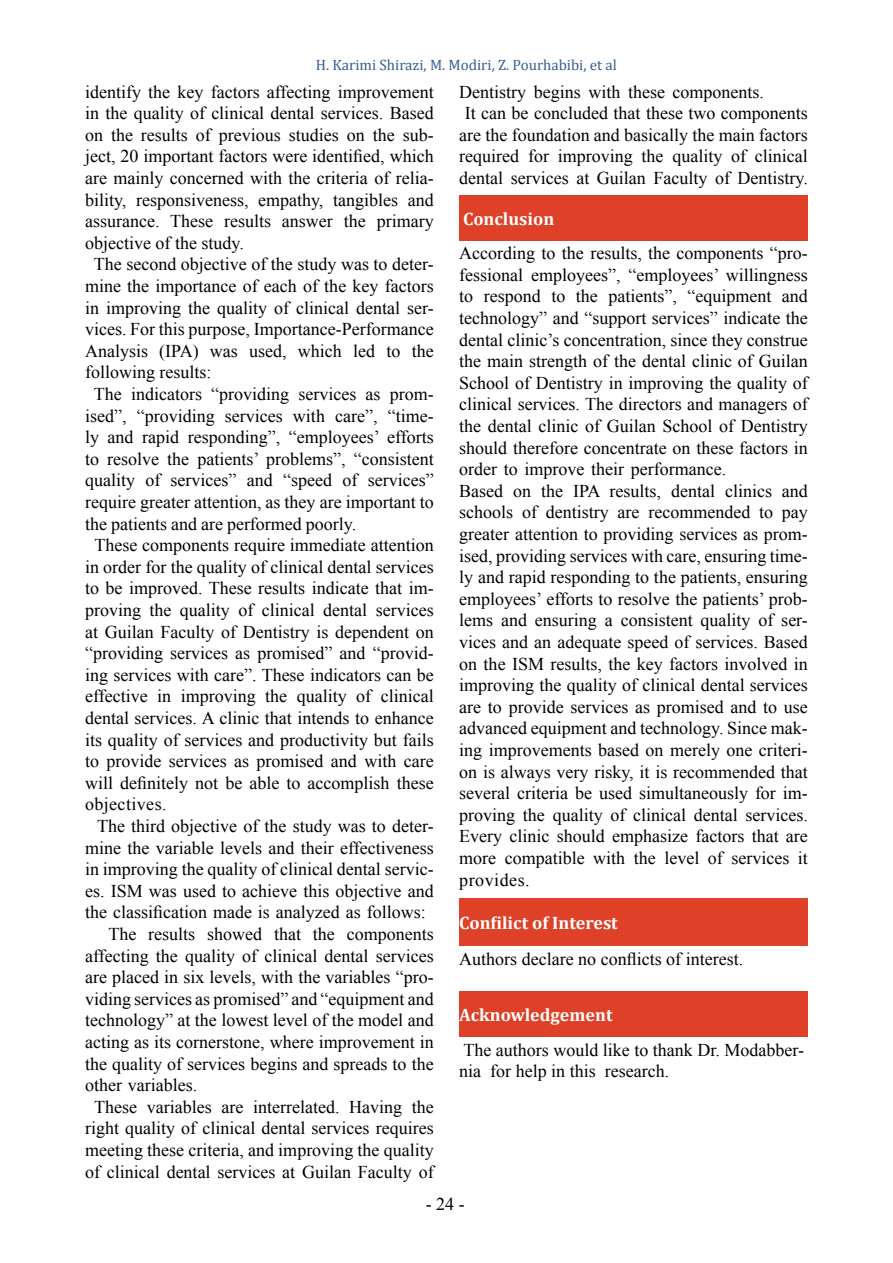
<style>
.page{position:relative;width:893px;height:1263px;background:#fff}
.page>*{position:absolute;margin:0;border:0;box-sizing:border-box;transform-origin:0 0}
.t1{font:18px/21.6px "Times New Roman";color:#000}
.t2{font:700 18px "Cambria";color:#fff}
.t3{font:18px "Times New Roman";letter-spacing:.02em;color:#000}
.t4{font:15px "Cambria";color:#365f91}
</style>
<div class="page">
<div style="left:459px;top:196px;width:349px;height:45px;background:#de4127"></div>
<div style="left:459px;top:898px;width:349px;height:47px;background:#de4127"></div>
<div style="left:459px;top:991px;width:349px;height:45px;background:#de4127"></div>
<p class="t4" style="left:316px;top:56px;width:303px">H. Karimi Shirazi, M. Modiri, Z. Pourhabibi, et al</p>
<p class="t1" style="left:85px;top:80px;width:350px">identify the key factors affecting improvement</p>
<p class="t1" style="left:85px;top:102px;width:350px">in the quality of clinical dental services. Based</p>
<p class="t1" style="left:85px;top:124px;width:350px">on the results of previous studies on the sub-</p>
<p class="t1" style="left:85px;top:145px;width:350px">ject, 20 important factors were identified, which</p>
<p class="t1" style="left:85px;top:167px;width:350px">are mainly concerned with the criteria of relia-</p>
<p class="t1" style="left:85px;top:188px;width:350px">bility, responsiveness, empathy, tangibles and</p>
<p class="t1" style="left:85px;top:210px;width:350px">assurance. These results answer the primary</p>
<p class="t1" style="left:85px;top:232px;width:160px">objective of the study.</p>
<p class="t1" style="left:94px;top:253px;width:341px">The second objective of the study was to deter-</p>
<p class="t1" style="left:85px;top:275px;width:350px">mine the importance of each of the key factors</p>
<p class="t1" style="left:85px;top:296px;width:350px">in improving the quality of clinical dental ser-</p>
<p class="t1" style="left:85px;top:318px;width:350px">vices. For this purpose, Importance-Performance</p>
<p class="t1" style="left:85px;top:340px;width:350px">Analysis (IPA) was used, which led to the</p>
<p class="t1" style="left:85px;top:361px;width:128px">following results:</p>
<p class="t1" style="left:94px;top:383px;width:341px">The indicators “providing services as prom-</p>
<p class="t1" style="left:85px;top:404px;width:350px">ised”, “providing services with care”, “time-</p>
<p class="t1" style="left:85px;top:426px;width:350px">ly and rapid responding”, “employees’ efforts</p>
<p class="t1" style="left:85px;top:448px;width:350px">to resolve the patients’ problems”, “consistent</p>
<p class="t1" style="left:85px;top:469px;width:350px">quality of services” and “speed of services”</p>
<p class="t1" style="left:85px;top:491px;width:350px">require greater attention, as they are important to</p>
<p class="t1" style="left:85px;top:512px;width:273px">the patients and are performed poorly.</p>
<p class="t1" style="left:94px;top:534px;width:341px">These components require immediate attention</p>
<p class="t1" style="left:85px;top:556px;width:350px">in order for the quality of clinical dental services</p>
<p class="t1" style="left:85px;top:577px;width:350px">to be improved. These results indicate that im-</p>
<p class="t1" style="left:85px;top:599px;width:350px">proving the quality of clinical dental services</p>
<p class="t1" style="left:85px;top:620px;width:350px">at Guilan Faculty of Dentistry is dependent on</p>
<p class="t1" style="left:85px;top:642px;width:350px">“providing services as promised” and “provid-</p>
<p class="t1" style="left:85px;top:664px;width:350px">ing services with care”. These indicators can be</p>
<p class="t1" style="left:85px;top:685px;width:350px">effective in improving the quality of clinical</p>
<p class="t1" style="left:85px;top:707px;width:350px">dental services. A clinic that intends to enhance</p>
<p class="t1" style="left:85px;top:728px;width:350px">its quality of services and productivity but fails</p>
<p class="t1" style="left:85px;top:750px;width:350px">to provide services as promised and with care</p>
<p class="t1" style="left:85px;top:772px;width:350px">will definitely not be able to accomplish these</p>
<p class="t3" style="left:85px;top:792px;width:83px">objectives.</p>
<p class="t1" style="left:97px;top:815px;width:338px">The third objective of the study was to deter-</p>
<p class="t1" style="left:85px;top:836px;width:350px">mine the variable levels and their effectiveness</p>
<p class="t1" style="left:85px;top:858px;width:350px">in improving the quality of clinical dental servic-</p>
<p class="t1" style="left:85px;top:880px;width:350px">es. ISM was used to achieve this objective and</p>
<p class="t1" style="left:85px;top:901px;width:342px">the classification made is analyzed as follows:</p>
<p class="t1" style="left:108px;top:923px;width:327px">The results showed that the components</p>
<p class="t1" style="left:85px;top:944px;width:350px">affecting the quality of clinical dental services</p>
<p class="t1" style="left:85px;top:966px;width:350px">are placed in six levels, with the variables “pro-</p>
<p class="t1" style="left:85px;top:988px;width:350px">viding services as promised” and “equipment and</p>
<p class="t1" style="left:85px;top:1009px;width:350px">technology” at the lowest level of the model and</p>
<p class="t1" style="left:85px;top:1031px;width:350px">acting as its cornerstone, where improvement in</p>
<p class="t1" style="left:85px;top:1052px;width:350px">the quality of services begins and spreads to the</p>
<p class="t1" style="left:85px;top:1074px;width:114px">other variables.</p>
<p class="t1" style="left:94px;top:1096px;width:341px">These variables are interrelated. Having the</p>
<p class="t1" style="left:85px;top:1117px;width:350px">right quality of clinical dental services requires</p>
<p class="t1" style="left:85px;top:1139px;width:350px">meeting these criteria, and improving the quality</p>
<p class="t1" style="left:85px;top:1160px;width:350px">of clinical dental services at Guilan Faculty of</p>
<p class="t1" style="left:459px;top:80px;width:306px">Dentistry begins with these components.</p>
<p class="t1" style="left:465px;top:102px;width:345px">It can be concluded that these two components</p>
<p class="t1" style="left:459px;top:124px;width:350px">are the foundation and basically the main factors</p>
<p class="t1" style="left:459px;top:145px;width:350px">required for improving the quality of clinical</p>
<p class="t1" style="left:459px;top:167px;width:350px">dental services at Guilan Faculty of Dentistry.</p>
<p class="t2" style="left:463px;top:206px;width:93px">Conclusion</p>
<p class="t1" style="left:459px;top:242px;width:350px">According to the results, the components “pro&shy;fessional employees”, “employees’ willingness to respond to the patients”, “equipment and technology” and “support services” indicate the dental clinic’s concentration, since they construe the main strength of the dental clinic of Guilan School of Dentistry in improving the quality of clinical services. The directors and managers of the dental clinic of Guilan School of Dentistry should therefore concentrate on these factors in order to improve their performance.<br>Based on the IPA results, dental clinics and schools of dentistry are recommended to pay greater attention to providing services as prom&shy;ised, providing services with care, ensuring time&shy;ly and rapid responding to the patients, ensuring employees’ efforts to resolve the patients’ prob&shy;lems and ensuring a consistent quality of ser&shy;vices and an adequate speed of services. Based on the ISM results, the key factors involved in improving the quality of clinical dental services are to provide services as promised and to use advanced equipment and technology. Since mak&shy;ing improvements based on merely one criteri&shy;on is always very risky, it is recommended that several criteria be used simultaneously for im&shy;proving the quality of clinical dental services.<br>Every clinic should emphasize factors that are more compatible with the level of services it provides.</p>
<p class="t2" style="left:459px;top:910px;width:160px">Confilict of Interest</p>
<p class="t1" style="left:459px;top:948px;width:285px">Authors declare no conflicts of interest.</p>
<p class="t2" style="left:459px;top:1002px;width:155px">Acknowledgement</p>
<p class="t1" style="left:459px;top:1039px;width:346px">The authors would like to thank Dr. Modabber&shy;nia for help in this research.</p>
<p class="t1" style="left:426px;top:1192px;width:40px">- 24 -</p>
</div>
